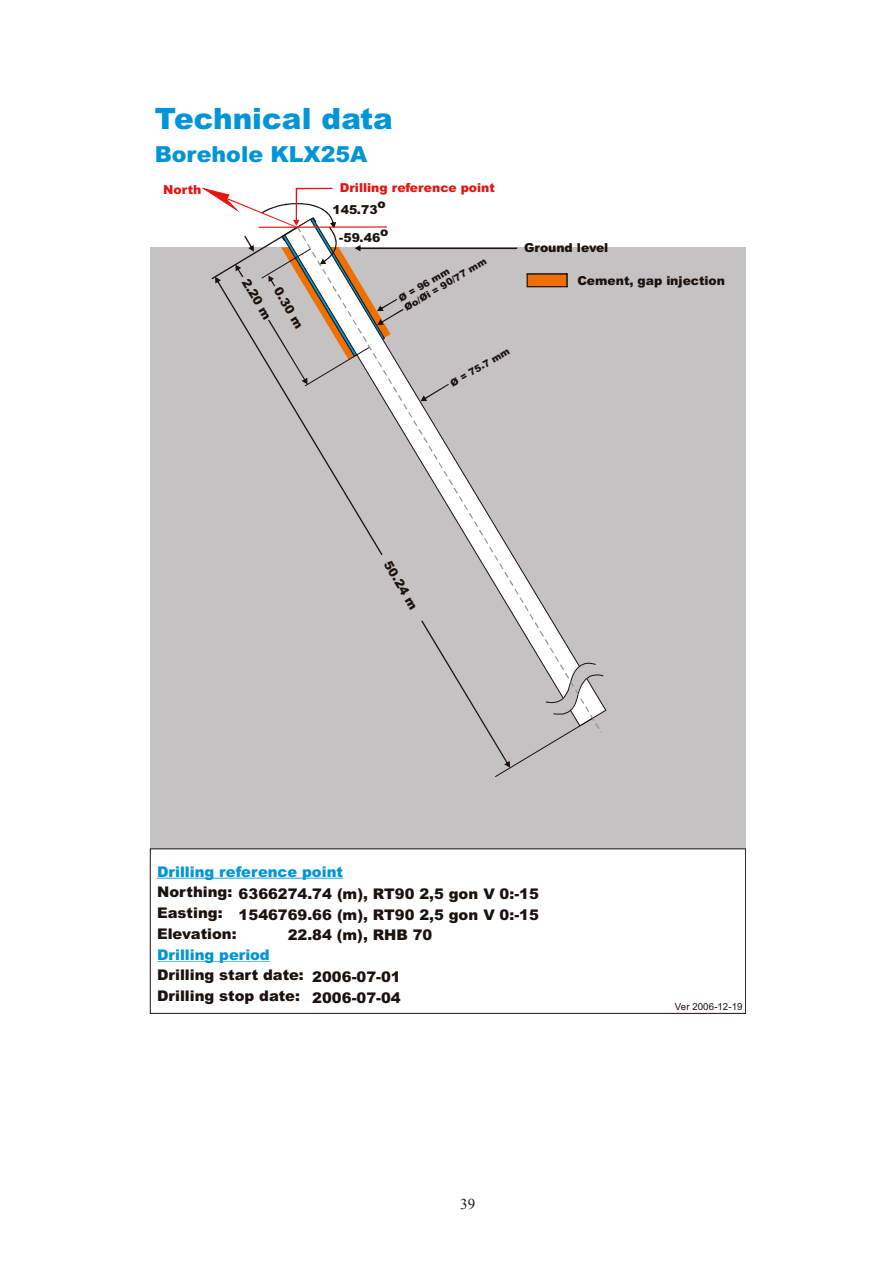
<style>
.page{position:relative;width:893px;height:1263px;background:#fff}
.page>*{position:absolute;margin:0;border:0;box-sizing:border-box;transform-origin:0 0}
.t1{font:900 29.4px "Arial";letter-spacing:.005em;color:#0095d8}
.t2{font:900 22.05px "Arial";color:#0095d8}
.t3{font:15px "Times New Roman";color:#1c1b1a}
.t4{font:900 14.7px/20.7px "Arial";letter-spacing:-.005em;color:#1b110d}
.t5{font:900 14.7px "Arial";letter-spacing:.005em;color:#0095d8}
.t6{font:900 12.3px "Arial";color:#1b110d}
.t7{font:900 12.3px "Arial";color:#e41611}
.t8{font:900 9.75px "Arial";color:#1b110d}
.t9{font:9.75px "Arial";letter-spacing:-.01em;color:#1b110d}
</style>
<div class="page">
<div style="left:150px;top:247px;width:596px;height:612px;background:#c4c2c2"></div>
<div style="left:150px;top:849px;width:596px;height:164px;background:#fff"></div>
<hr style="left:157px;top:961px;width:113px;height:1px;background:#0095d8">
<hr style="left:157px;top:878px;width:186px;height:1px;background:#0095d8">
<svg style="left:297px;top:247px;width:271px;height:373px"></svg>
<svg style="left:421px;top:620px;width:182px;height:157px"></svg>
<svg style="left:203px;top:188px;width:314px;height:213px"></svg>
<h1 class="t1" style="left:155px;top:97px;width:239px">Technical data</h1>
<h2 class="t2" style="left:155px;top:138px;width:214px">Borehole KLX25A</h2>
<p class="t7" style="left:163px;top:181px;width:40px">North</p>
<p class="t6" style="left:339px;top:229px;width:42px">-59.46</p>
<p class="t7" style="left:340px;top:179px;width:157px">Drilling reference point</p>
<p class="t6" style="left:378px;top:195px;width:10px">o</p>
<p class="t6" style="left:333px;top:201px;width:47px">145.73</p>
<p class="t6" style="left:380px;top:222px;width:10px">o</p>
<p class="t6" style="left:253px;top:275px;width:47px;rotate:60deg">2.20 m</p>
<p class="t6" style="left:285px;top:283px;width:47px;rotate:59deg">0.30 m</p>
<p class="t8" style="left:401px;top:301px;width:95px;rotate:-30deg">Øo/Øi = 90/77 mm</p>
<p class="t8" style="left:396px;top:292px;width:59px;rotate:-30deg">Ø = 96 mm</p>
<p class="t8" style="left:447px;top:377px;width:68px;rotate:-30deg">Ø = 75.7 mm</p>
<p class="t6" style="left:524px;top:239px;width:86px">Ground level</p>
<p class="t6" style="left:577px;top:271px;width:149px">Cement, gap injection</p>
<p class="t6" style="left:395px;top:557px;width:55px;rotate:60deg">50.24 m</p>
<p class="t5" style="left:157px;top:861px;width:187px">Drilling reference point</p>
<p class="t4" style="left:157px;top:881px;width:81px">Northing:<br>Easting:<br>Elevation:</p>
<p class="t4" style="left:157px;top:964px;width:148px">Drilling start date:<br>Drilling stop date:</p>
<p class="t4" style="left:239px;top:882px;width:302px">6366274.74 (m), RT90 2,5 gon V 0:-15</p>
<p class="t4" style="left:239px;top:903px;width:302px">1546769.66 (m), RT90 2,5 gon V 0:-15</p>
<p class="t4" style="left:288px;top:924px;width:146px">22.84 (m), RHB 70</p>
<p class="t4" style="left:312px;top:965px;width:90px">2006-07-01<br>2006-07-04</p>
<p class="t5" style="left:157px;top:943px;width:114px">Drilling period</p>
<p class="t3" style="left:460px;top:1194px;width:17px">39</p>
<p class="t9" style="left:675px;top:1000px;width:69px">Ver 2006-12-19</p>
</div>
